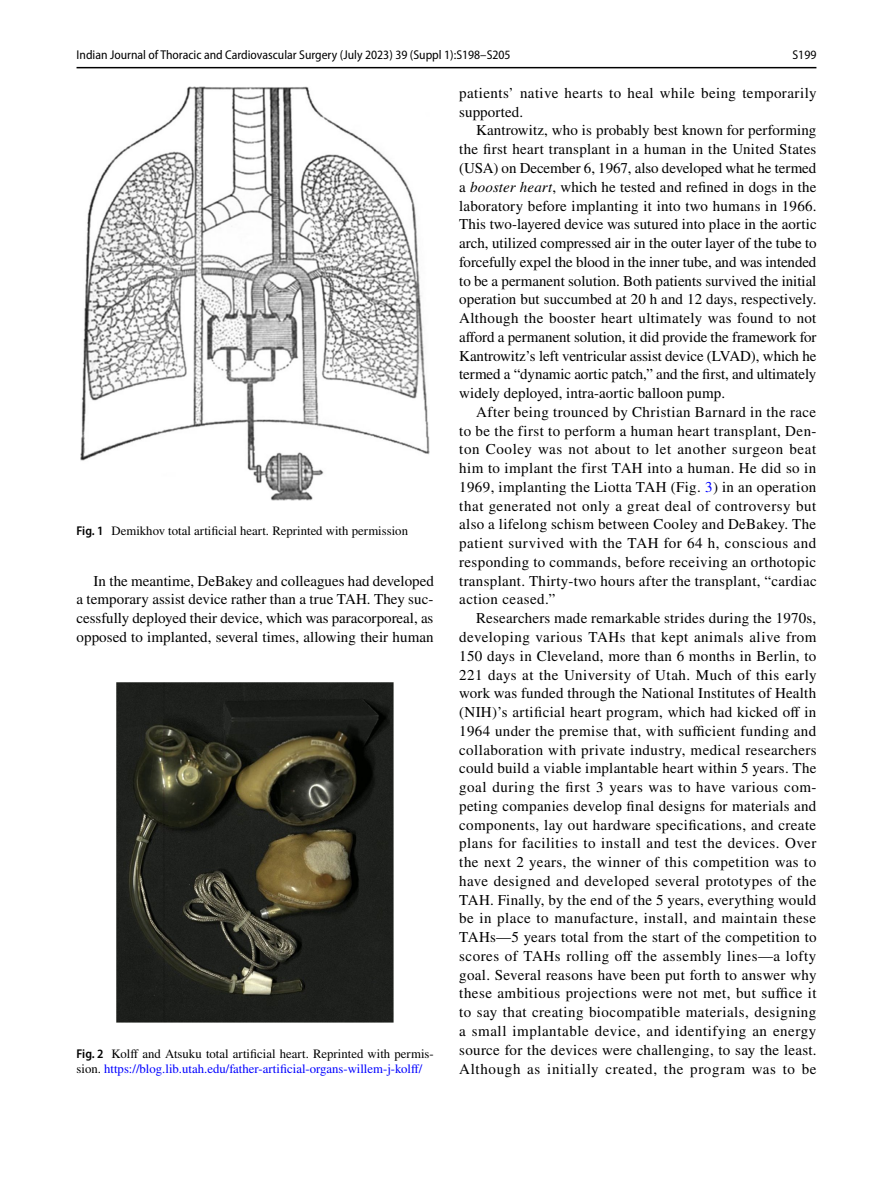
<style>
.page{position:relative;width:893px;height:1187px;background:#fff}
.page>*{position:absolute;margin:0;border:0;box-sizing:border-box;transform-origin:0 0}
.t1{font:15px/18.8px "STIX";letter-spacing:.02em;color:#000;text-align:justify}
.t2{font:12.75px/15px "STIX";color:#00f}
.t3{font:semi-condensed 12.75px "Myriad Pro";color:#000}
.t4{font:12.75px "STIX";color:#000}
.s1{font-family:"Myriad Pro";font-weight:600;font-stretch:semi-condensed}
.s2{font-family:"Myriad Pro";font-weight:600;font-stretch:semi-condensed;color:#000}
.s3{color:#000}
.s4{font-style:italic}
.s5{color:#00f}
</style>
<div class="page">
<hr style="left:77px;top:67px;width:739px;height:1px;background:#000">
<img style="left:81px;top:87px;width:348px;height:413px">
<img style="left:117px;top:682px;width:276px;height:340px">
<p class="t3" style="left:77px;top:48px;width:436px">Indian Journal of Thoracic and Cardiovascular Surgery (July 2023) 39 (Suppl 1):S198–S205</p>
<p class="t3" style="left:792px;top:48px;width:25px">S199</p>
<p class="t4" style="left:77px;top:522px;width:333px"><span class="s1">Fig. 1</span> Demikhov total artificial heart. Reprinted with permission</p>
<p class="t1" style="left:77px;top:572px;width:359px;text-indent:17px">In the meantime, DeBakey and colleagues had developed a temporary assist device rather than a true TAH. They suc&shy;cessfully deployed their device, which was paracorporeal, as opposed to implanted, several times, allowing their human</p>
<p class="t2" style="left:77px;top:1046px;width:359px"><span class="s2">Fig. 2</span> <span class="s3">Kolff and Atsuku total artificial heart. Reprinted with permis&shy;sion.</span> https://blog.lib.utah.edu/father-artificial-organs-willem-j-kolff/</p>
<p class="t1" style="left:459px;top:84px;width:359px">patients’ native hearts to heal while being temporarily supported.</p>
<p class="t1" style="left:459px;top:122px;width:359px;text-indent:17px">Kantrowitz, who is probably best known for performing the first heart transplant in a human in the United States (USA) on December 6, 1967, also developed what he termed a <span class="s4">booster heart</span>, which he tested and refined in dogs in the laboratory before implanting it into two humans in 1966.<br>This two-layered device was sutured into place in the aortic arch, utilized compressed air in the outer layer of the tube to forcefully expel the blood in the inner tube, and was intended to be a permanent solution. Both patients survived the initial operation but succumbed at 20 h and 12 days, respectively.<br>Although the booster heart ultimately was found to not afford a permanent solution, it did provide the framework for Kantrowitz’s left ventricular assist device (LVAD), which he termed a “dynamic aortic patch,” and the first, and ultimately widely deployed, intra-aortic balloon pump.</p>
<p class="t1" style="left:459px;top:403px;width:359px;text-indent:17px">After being trounced by Christian Barnard in the race to be the first to perform a human heart transplant, Den&shy;ton Cooley was not about to let another surgeon beat him to implant the first TAH into a human. He did so in 1969, implanting the Liotta TAH (Fig. <span class="s5">3</span>) in an operation that generated not only a great deal of controversy but also a lifelong schism between Cooley and DeBakey. The patient survived with the TAH for 64 h, conscious and responding to commands, before receiving an orthotopic transplant. Thirty-two hours after the transplant, “cardiac action ceased.”</p>
<p class="t1" style="left:459px;top:609px;width:359px;text-indent:17px">Researchers made remarkable strides during the 1970s, developing various TAHs that kept animals alive from 150 days in Cleveland, more than 6 months in Berlin, to 221 days at the University of Utah. Much of this early work was funded through the National Institutes of Health (NIH)’s artificial heart program, which had kicked off in 1964 under the premise that, with sufficient funding and collaboration with private industry, medical researchers could build a viable implantable heart within 5 years. The goal during the first 3 years was to have various com&shy;peting companies develop final designs for materials and components, lay out hardware specifications, and create plans for facilities to install and test the devices. Over the next 2 years, the winner of this competition was to have designed and developed several prototypes of the TAH. Finally, by the end of the 5 years, everything would be in place to manufacture, install, and maintain these TAHs—5 years total from the start of the competition to scores of TAHs rolling off the assembly lines—a lofty goal. Several reasons have been put forth to answer why these ambitious projections were not met, but suffice it to say that creating biocompatible materials, designing a small implantable device, and identifying an energy source for the devices were challenging, to say the least.<br>Although as initially created, the program was to be</p>
</div>
